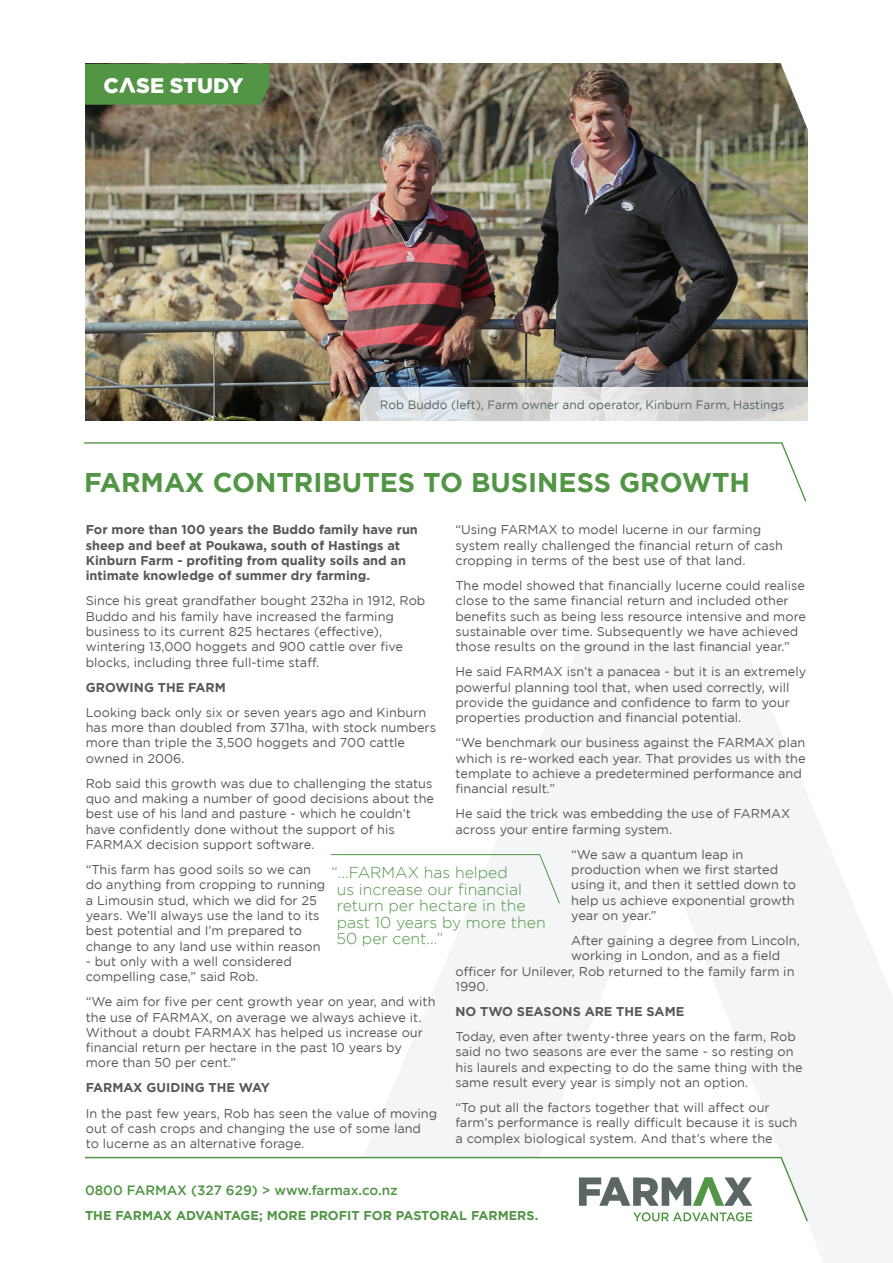
<style>
.page{position:relative;width:893px;height:1263px;background:#fff}
.page>*{position:absolute;margin:0;border:0;box-sizing:border-box;transform-origin:0 0}
.headline{font:700 27px "Gotham";color:#519545}
.t1{font:900 21.15px "Gotham";color:#fff}
.quote{font:300 15.75px/16.5px "Gotham";color:#519545}
.t2{font:500 13.5px "Gotham";color:#519545}
.t3{font:12.75px/15.3px "Gotham";color:#57585a}
.t4{font:700 12.75px/15.3px "Gotham";color:#57585a}
.t5{font:700 12.75px "Gotham";color:#519545}
.caption_main_front_i{font:12px "Gotham";color:#5a6765}
</style>
<div class="page">
<img style="left:85px;top:64px;width:723px;height:357px">
<svg style="left:364px;top:644px;width:529px;height:619px;fill:#f4f5f6"></svg>
<svg style="left:360px;top:387px;width:448px;height:34px;background:#d8d9da"></svg>
<svg style="left:84px;top:442px;width:723px;height:60px"></svg>
<svg style="left:330px;top:854px;width:230px;height:50px"></svg>
<svg style="left:85px;top:1156px;width:724px;height:67px"></svg>
<svg style="left:579px;top:1177px;width:173px;height:44px"></svg>
<div style="left:85px;top:64px;width:184px;height:41px;background:#519545"></div>
<p class="t1" style="left:103px;top:70px;width:141px">C SE STUDY</p>
<p class="caption_main_front_i" style="left:380px;top:399px;width:406px">Rob Buddo (left), Farm owner and operator, Kinburn Farm, Hastings</p>
<p class="headline" style="left:84px;top:467px;width:667px">FARMAX CONTRIBUTES TO BUSINESS GROWTH</p>
<p class="t4" style="left:86px;top:522px;width:334px">For more than 100 years the Buddo family have run sheep and beef at Poukawa, south of Hastings at Kinburn Farm - profiting from quality soils and an intimate knowledge of summer dry farming.</p>
<p class="t3" style="left:86px;top:593px;width:341px">Since his great grandfather bought 232ha in 1912, Rob Buddo and his family have increased the farming business to its current 825 hectares (effective), wintering 13,000 hoggets and 900 cattle over five blocks, including three full-time staff.</p>
<p class="t4" style="left:86px;top:679px;width:142px">GROWING THE FARM</p>
<p class="t3" style="left:86px;top:704px;width:352px">Looking back only six or seven years ago and Kinburn has more than doubled from 371ha, with stock numbers more than triple the 3,500 hoggets and 700 cattle owned in 2006.</p>
<p class="t3" style="left:86px;top:775px;width:350px">Rob said this growth was due to challenging the status quo and making a number of good decisions about the best use of his land and pasture - which he couldn’t have confidently done without the support of his FARMAX decision support software.</p>
<p class="t3" style="left:86px;top:862px;width:241px">“This farm has good soils so we can do anything from cropping to running a Limousin stud, which we did for 25 years. We’ll always use the land to its best potential and I’m prepared to change to any land use within reason</p>
<p class="t3" style="left:86px;top:953px;width:208px">- but only with a well considered compelling case,” said Rob.</p>
<p class="t3" style="left:86px;top:994px;width:351px">“We aim for five per cent growth year on year, and with the use of FARMAX, on average we always achieve it.<br>Without a doubt FARMAX has helped us increase our financial return per hectare in the past 10 years by more than 50 per cent.”</p>
<p class="t4" style="left:86px;top:1080px;width:186px">FARMAX GUIDING THE WAY</p>
<p class="t3" style="left:86px;top:1105px;width:353px">In the past few years, Rob has seen the value of moving out of cash crops and changing the use of some land to lucerne as an alternative forage.</p>
<p class="t3" style="left:455px;top:522px;width:329px">“Using FARMAX to model lucerne in our farming system really challenged the financial return of cash cropping in terms of the best use of that land.</p>
<p class="t3" style="left:455px;top:578px;width:352px">The model showed that financially lucerne could realise close to the same financial return and included other benefits such as being less resource intensive and more sustainable over time. Subsequently we have achieved those results on the ground in the last financial year.”</p>
<p class="t3" style="left:455px;top:664px;width:352px">He said FARMAX isn’t a panacea - but it is an extremely powerful planning tool that, when used correctly, will provide the guidance and confidence to farm to your properties production and financial potential.</p>
<p class="t3" style="left:455px;top:735px;width:352px">“We benchmark our business against the FARMAX plan which is re-worked each year. That provides us with the template to achieve a predetermined performance and financial result.”</p>
<p class="t3" style="left:455px;top:806px;width:336px">He said the trick was embedding the use of FARMAX across your entire farming system.</p>
<p class="t3" style="left:571px;top:846px;width:226px">“We saw a quantum leap in production when we first started using it, and then it settled down to help us achieve exponential growth year on year.”</p>
<p class="t3" style="left:571px;top:933px;width:230px">After gaining a degree from Lincoln,</p>
<p class="t3" style="left:571px;top:948px;width:210px">working in London, and as a field</p>
<p class="t3" style="left:455px;top:963px;width:340px">officer for Unilever, Rob returned to the family farm in</p>
<p class="t3" style="left:455px;top:978px;width:35px">1990.</p>
<p class="t4" style="left:455px;top:1003px;width:230px">NO TWO SEASONS ARE THE SAME</p>
<p class="t3" style="left:455px;top:1029px;width:349px">Today, even after twenty-three years on the farm, Rob said no two seasons are ever the same - so resting on his laurels and expecting to do the same thing with the same result every year is simply not an option.</p>
<p class="t3" style="left:455px;top:1099px;width:343px">“To put all the factors together that will affect our farm’s performance is really difficult because it is such a complex biological system. And that’s where the</p>
<p class="quote" style="left:337px;top:864px;width:211px;text-indent:-5px">“...FARMAX has helped<br>us increase our financial return per hectare in the past 10 years by more then<br>50 per cent...”</p>
<p class="t2" style="left:85px;top:1182px;width:314px">0800 FARMAX (327 629) &gt; www.farmax.co.nz</p>
<p class="t5" style="left:85px;top:1208px;width:455px">THE FARMAX ADVANTAGE; MORE PROFIT FOR PASTORAL FARMERS.</p>
</div>
